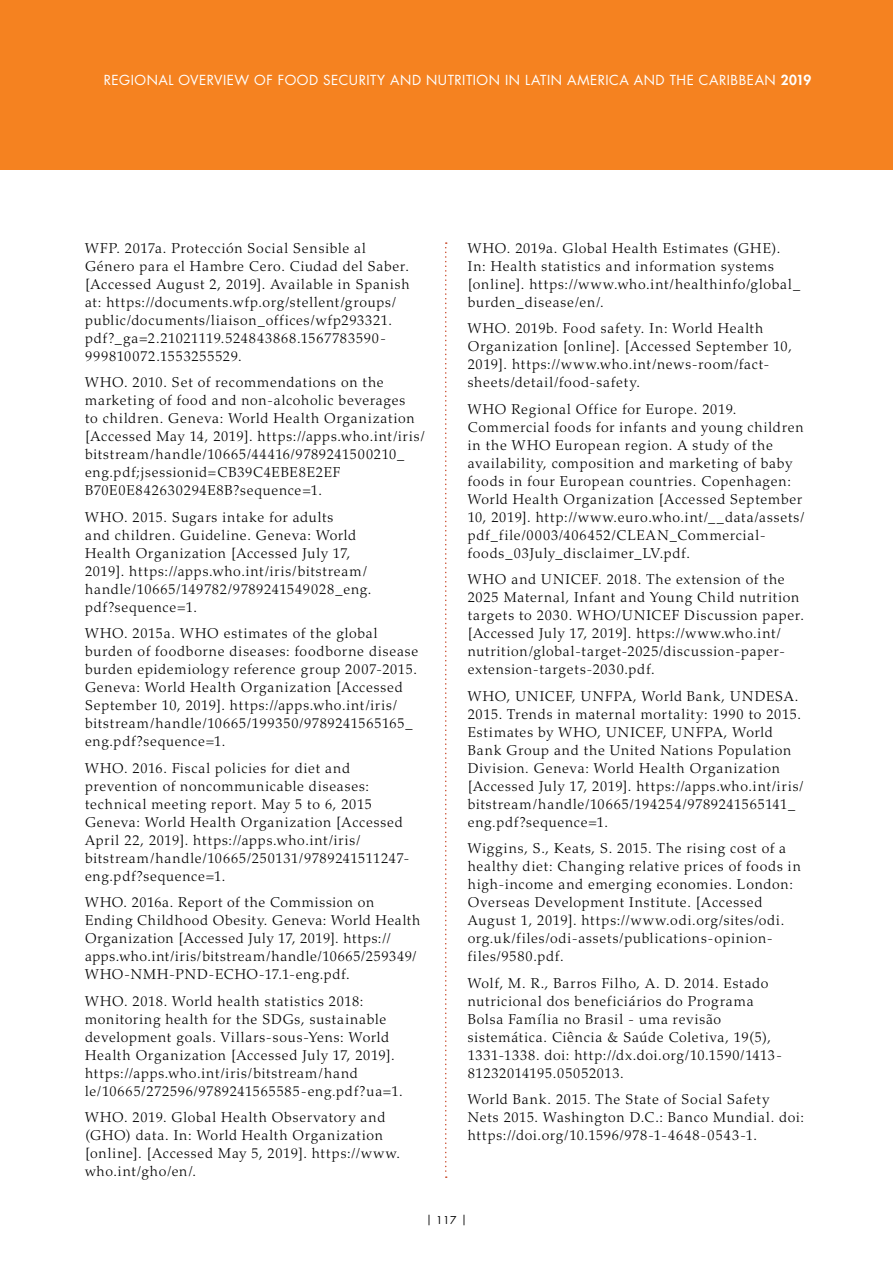
<style>
.page{position:relative;width:893px;height:1263px;background:#fff}
.page>*{position:absolute;margin:0;border:0;box-sizing:border-box;transform-origin:0 0}
.t1{font:300 14.25px/18px "Palatino LT Std";letter-spacing:.055em;color:#000}
.t2{font:13.5px "Futura Std";letter-spacing:.04em;color:#fff}
.t3{font:10.5px "Futura Std";color:#000}
.s1{font-weight:800}
</style>
<div class="page">
<div style="left:0;top:0;width:893px;height:170px;background:#f58220"></div>
<svg style="left:445px;top:242px;width:2px;height:936px"></svg>
<p class="t2" style="left:104px;top:71px;width:709px">REGIONAL OVERVIEW OF FOOD SECURITY AND N UTRITION IN LATIN AMERICA AND THE CARIBBEAN <span class="s1">2019</span></p>
<p class="t1" style="left:85px;top:239px;width:326px">WFP. 2017a. Protección Social Sensible al Género para el Hambre Cero. Ciudad del Saber. [Accessed August 2, 2019]. Available in Spanish at: https://documents.wfp.org/stellent/groups/ public/documents/liaison_offices/wfp293321. pdf?_ga=2.21021119.524843868.1567783590- 999810072.1553255529.</p>
<p class="t1" style="left:85px;top:374px;width:341px">WHO. 2010. Set of recommendations on the marketing of food and non-alcoholic beverages<br>to children. Geneva: World Health Organization [Accessed May 14, 2019]. https://apps.who.int/iris/ bitstream/handle/10665/44416/9789241500210_ eng.pdf;jsessionid=CB39C4EBE8E2EF B70E0E842630294E8B?sequence=1.</p>
<p class="t1" style="left:85px;top:508px;width:288px">WHO. 2015. Sugars intake for adults<br>and children. Guideline. Geneva: World Health Organization [Accessed July 17, 2019]. https://apps.who.int/iris/bitstream/ handle/10665/149782/9789241549028_eng. pdf?sequence=1.</p>
<p class="t1" style="left:85px;top:625px;width:335px">WHO. 2015a. WHO estimates of the global burden of foodborne diseases: foodborne disease burden epidemiology reference group 2007-2015.<br>Geneva: World Health Organization [Accessed September 10, 2019]. https://apps.who.int/iris/ bitstream/handle/10665/199350/9789241565165_ eng.pdf?sequence=1.</p>
<p class="t1" style="left:85px;top:759px;width:326px">WHO. 2016. Fiscal policies for diet and prevention of noncommunicable diseases: technical meeting report. May 5 to 6, 2015<br>Geneva: World Health Organization [Accessed April 22, 2019]. https://apps.who.int/iris/ bitstream/handle/10665/250131/9789241511247- eng.pdf?sequence=1.</p>
<p class="t1" style="left:85px;top:894px;width:337px">WHO. 2016a. Report of the Commission on Ending Childhood Obesity. Geneva: World Health Organization [Accessed July 17, 2019]. https:// apps.who.int/iris/bitstream/handle/10665/259349/ WHO-NMH-PND-ECHO-17.1-eng.pdf.</p>
<p class="t1" style="left:85px;top:992px;width:319px">WHO. 2018. World health statistics 2018: monitoring health for the SDGs, sustainable development goals. Villars-sous-Yens: World Health Organization [Accessed July 17, 2019]. https://apps.who.int/iris/bitstream/hand le/10665/272596/9789241565585-eng.pdf?ua=1.</p>
<p class="t1" style="left:85px;top:1109px;width:316px">WHO. 2019. Global Health Observatory and (GHO) data. In: World Health Organization [online]. [Accessed May 5, 2019]. https://www. who.int/gho/en/.</p>
<p class="t1" style="left:468px;top:239px;width:334px">WHO. 2019a. Global Health Estimates (GHE).<br>In: Health statistics and information systems [online]. https://www.who.int/healthinfo/global_ burden_disease/en/.</p>
<p class="t1" style="left:468px;top:320px;width:326px">WHO. 2019b. Food safety. In: World Health Organization [online]. [Accessed September 10, 2019]. https://www.who.int/news-room/fact&shy;sheets/detail/food-safety.</p>
<p class="t1" style="left:468px;top:400px;width:338px">WHO Regional Office for Europe. 2019.<br>Commercial foods for infants and young children in the WHO European region. A study of the availability, composition and marketing of baby foods in four European countries. Copenhagen:<br>World Health Organization [Accessed September 10, 2019]. http://www.euro.who.int/__data/assets/ pdf_file/0003/406452/CLEAN_Commercial&shy;foods_03July_disclaimer_LV.pdf.</p>
<p class="t1" style="left:468px;top:571px;width:338px">WHO and UNICEF. 2018. The extension of the 2025 Maternal, Infant and Young Child nutrition targets to 2030. WHO/UNICEF Discussion paper. [Accessed July 17, 2019]. https://www.who.int/ nutrition/global-target-2025/discussion-paper&shy;extension-targets-2030.pdf.</p>
<p class="t1" style="left:468px;top:687px;width:337px">WHO, UNICEF, UNFPA, World Bank, UNDESA.<br>2015. Trends in maternal mortality: 1990 to 2015.<br>Estimates by WHO, UNICEF, UNFPA, World Bank Group and the United Nations Population Division. Geneva: World Health Organization [Accessed July 17, 2019]. https://apps.who.int/iris/ bitstream/handle/10665/194254/9789241565141_ eng.pdf?sequence=1.</p>
<p class="t1" style="left:468px;top:839px;width:335px">Wiggins, S., Keats, S. 2015. The rising cost of a healthy diet: Changing relative prices of foods in high-income and emerging economies. London:<br>Overseas Development Institute. [Accessed August 1, 2019]. https://www.odi.org/sites/odi. org.uk/files/odi-assets/publications-opinion&shy;files/9580.pdf.</p>
<p class="t1" style="left:468px;top:974px;width:316px">Wolf, M. R., Barros Filho, A. D. 2014. Estado nutricional dos beneficiários do Programa Bolsa Família no Brasil - uma revisão sistemática. Ciência &amp; Saúde Coletiva, 19(5), 1331-1338. doi: http://dx.doi.org/10.1590/1413- 81232014195.05052013.</p>
<p class="t1" style="left:468px;top:1090px;width:338px">World Bank. 2015. The State of Social Safety<br>Nets 2015. Washington D.C.: Banco Mundial. doi: https://doi.org/10.1596/978-1-4648-0543-1.</p>
<p class="t3" style="left:426px;top:1214px;width:42px">| 117 |</p>
</div>
